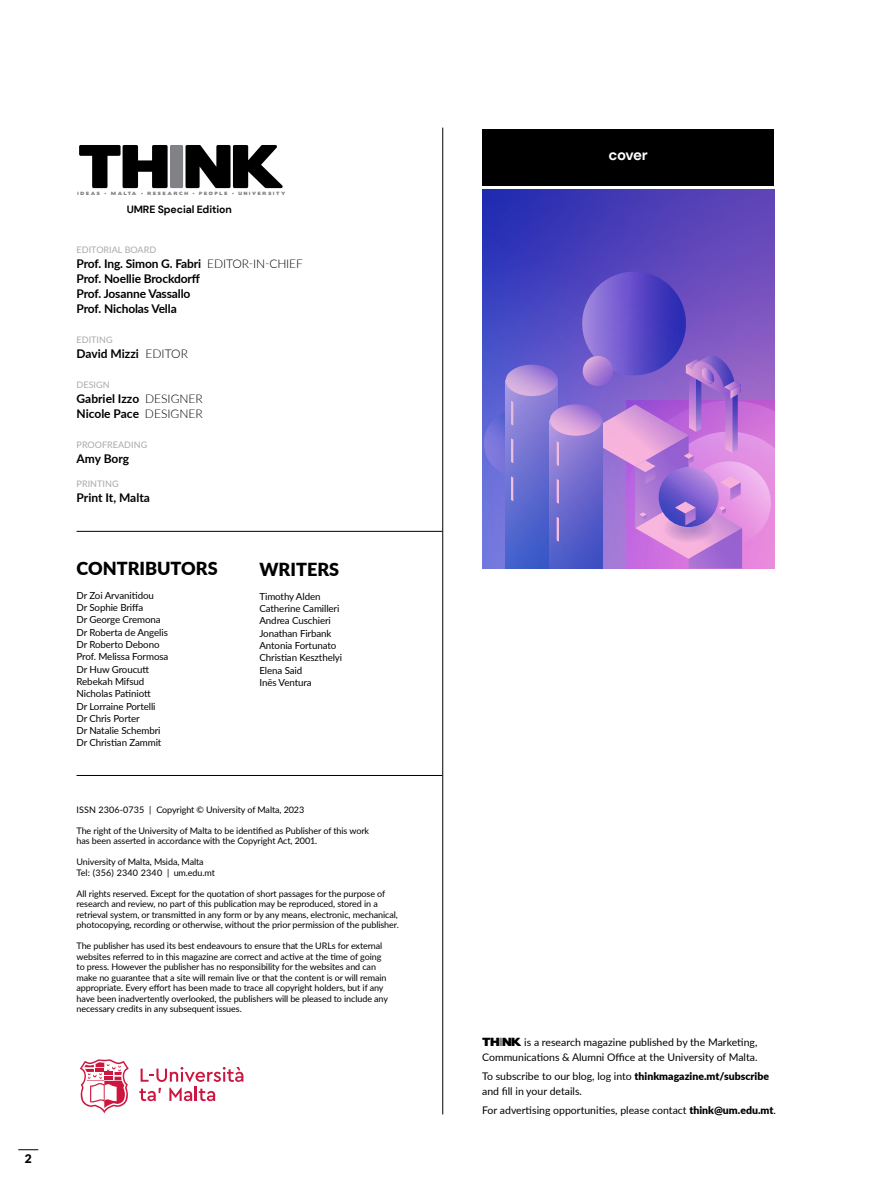
<style>
.page{position:relative;width:872px;height:1191px;background:#fff}
.page>*{position:absolute;margin:0;border:0;box-sizing:border-box;transform-origin:0 0}
.t1{font:55.05px "Boris Black Bloxx";color:#000}
.t2{font:900 18px "Lato";color:#000}
.t3{font:700 15px "DM Sans";letter-spacing:-.03em;color:#fff}
.t4{font:700 12px/15px "Lato";letter-spacing:-.01em;color:#000}
.t5{font:900 12px "Lato";color:#000}
.t6{font:10.5px/15px "Lato";color:#000}
.t7{font:700 10.5px "DM Sans";letter-spacing:-.01em;color:#000}
.t8{font:9.75px/12.3px "Lato";letter-spacing:-.01em;color:#000}
.t9{font:9px/10.5px "Lato";letter-spacing:-.01em;color:#000}
.t10{font:9px "Lato";letter-spacing:.005em;color:#a7a9ac}
.t11{font:4.2px "Boris Black Bloxx";letter-spacing:.43em;color:#808285}
.s1{color:#808285}
.s2{font-weight:300}
.s3{font-family:"Boris Black Bloxx"}
.s4{font-family:"Boris Black Bloxx";color:#808285}
.s5{font-weight:900}
</style>
<div class="page">
<hr style="left:76px;top:775px;width:366px;height:1px;background:#000">
<hr style="left:76px;top:531px;width:366px;height:1px;background:#000">
<svg style="left:18px;top:1149px;width:20px;height:1px"></svg>
<svg style="left:139px;top:1067px;width:104px;height:34px"></svg>
<svg style="left:80px;top:1059px;width:49px;height:54px"></svg>
<hr style="left:442px;top:128px;width:1px;height:986px;background:#000">
<svg style="left:482px;top:190px;width:292px;height:378px;background:#7c61ca"></svg>
<div style="left:482px;top:129px;width:292px;height:57px;background:#000"></div>
<h1 class="t1" style="left:77px;top:125px;width:208px">TH<span class="s1">I</span>NK</h1>
<p class="t11" style="left:77px;top:190px;width:112px">IDEAS • MALTA • RESEARCH</p>
<p class="t11" style="left:193px;top:190px;width:94px">• PEOPLE • UNIVERSITY</p>
<p class="t7" style="left:127px;top:202px;width:106px">UMRE Special Edition</p>
<p class="t10" style="left:77px;top:243px;width:81px">EDITORIAL BOARD</p>
<h3 class="t4" style="left:77px;top:255px;width:228px">Prof. Ing. Simon G. Fabri <span class="s2">EDITOR-IN-CHIEF<br></span>Prof. Noellie Brockdorff<br>Prof. Josanne Vassallo<br>Prof. Nicholas Vella</h3>
<p class="t10" style="left:77px;top:333px;width:38px">EDITING</p>
<h3 class="t4" style="left:77px;top:345px;width:113px">David Mizzi <span class="s2">EDITOR</span></h3>
<p class="t10" style="left:77px;top:378px;width:35px">DESIGN</p>
<h3 class="t4" style="left:77px;top:390px;width:128px">Gabriel Izzo <span class="s2">DESIGNER<br></span>Nicole Pace <span class="s2">DESIGNER</span></h3>
<p class="t10" style="left:77px;top:438px;width:72px">PROOFREADING</p>
<h3 class="t4" style="left:77px;top:450px;width:54px">Amy Borg</h3>
<p class="t10" style="left:77px;top:477px;width:44px">PRINTING</p>
<h3 class="t4" style="left:77px;top:489px;width:75px">Print It, Malta</h3>
<h2 class="t2" style="left:77px;top:555px;width:143px">CONTRIBUTORS</h2>
<h2 class="t2" style="left:259px;top:555px;width:81px">WRITERS</h2>
<p class="t8" style="left:77px;top:588px;width:93px">Dr Zoi Arvanitidou<br>Dr Sophie Briffa<br>Dr George Cremona<br>Dr Roberta de Angelis<br>Dr Roberto Debono<br>Prof. Melissa Formosa<br>Dr Huw Groucutt<br>Rebekah Mifsud<br>Nicholas Patiniott<br>Dr Lorraine Portelli<br>Dr Chris Porter<br>Dr Natalie Schembri<br>Dr Christian Zammit</p>
<p class="t8" style="left:259px;top:589px;width:84px">Timothy Alden<br>Catherine Camilleri<br>Andrea Cuschieri<br>Jonathan Firbank<br>Antonia Fortunato<br>Christian Keszthelyi<br>Elena Said<br>Inēs Ventura</p>
<p class="t9" style="left:77px;top:803px;width:229px">ISSN 2306-0735 | Copyright © University of Malta, 2023</p>
<p class="t9" style="left:77px;top:824px;width:294px">The right of the University of Malta to be identified as Publisher of this work has been asserted in accordance with the Copyright Act, 2001.</p>
<p class="t9" style="left:77px;top:856px;width:140px">University of Malta, Msida, Malta<br>Tel: (356) 2340 2340 | um.edu.mt</p>
<p class="t9" style="left:77px;top:887px;width:324px">All rights reserved. Except for the quotation of short passages for the purpose of research and review, no part of this publication may be reproduced, stored in a retrieval system, or transmitted in any form or by any means, electronic, mechanical, photocopying, recording or otherwise, without the prior permission of the publisher.</p>
<p class="t9" style="left:77px;top:940px;width:313px">The publisher has used its best endeavours to ensure that the URLs for external websites referred to in this magazine are correct and active at the time of going to press. However the publisher has no responsibility for the websites and can make no guarantee that a site will remain live or that the content is or will remain appropriate. Every effort has been made to trace all copyright holders, but if any have been inadvertently overlooked, the publishers will be pleased to include any necessary credits in any subsequent issues.</p>
<h3 class="t5" style="left:25px;top:1149px;width:8px">2</h3>
<h3 class="t3" style="left:608px;top:145px;width:41px">cover</h3>
<p class="t6" style="left:482px;top:1034px;width:277px"><span class="s3">TH</span><span class="s4">I</span><span class="s3">NK</span> is a research magazine published by the Marketing,<br>Communications &amp; Alumni Office at the University of Malta.</p>
<p class="t6" style="left:482px;top:1068px;width:288px">To subscribe to our blog, log into <span class="s5">thinkmagazine.mt/subscribe </span>and fill in your details.</p>
<p class="t6" style="left:482px;top:1102px;width:295px">For advertising opportunities, please contact <span class="s5">think@um.edu.mt</span>.</p>
</div>
